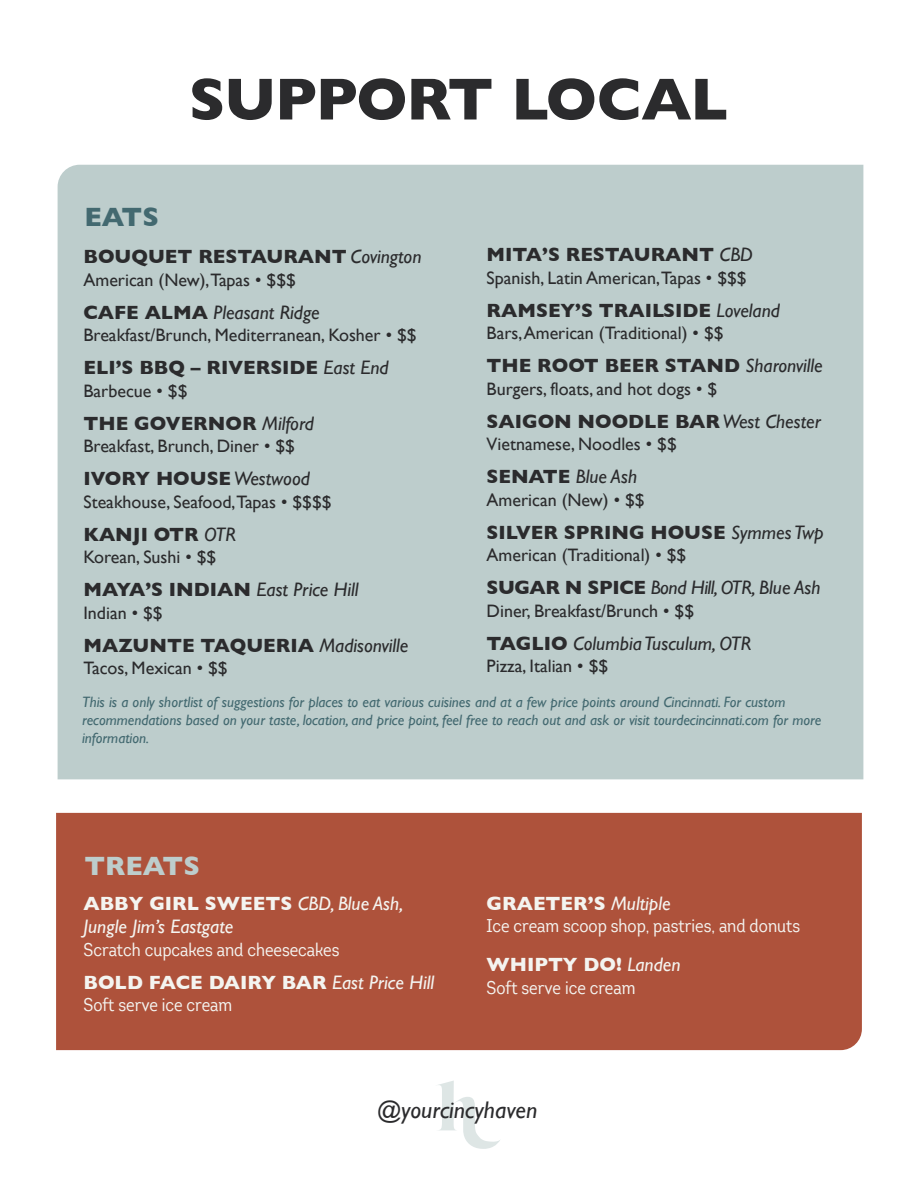
<style>
.page{position:relative;width:918px;height:1188px;background:#fff}
.page>*{position:absolute;margin:0;border:0;box-sizing:border-box;transform-origin:0 0}
.t1{font:700 60px "Gill Sans";letter-spacing:-.02em;color:#2b2b2d}
.t2{font:700 27px "Gill Sans";color:#bdcdcc}
.t3{font:700 27px "Gill Sans";color:#436970}
.t4{font:italic 24px "Gill Sans";color:#2b2b2d}
.t5{font:700 19.5px "Gill Sans";color:#2b2b2d}
.t6{font:italic 19.5px "Gill Sans";color:#2b2b2d}
.t7{font:700 19.5px "Gill Sans";color:#f4f4f0}
.t8{font:italic 19.5px/23.4px "Gill Sans";color:#f4f4f0}
.t9{font:italic 19.5px "Gill Sans";letter-spacing:-.02em;color:#2b2b2d}
.t10{font:18px "Gill Sans";color:#2b2b2d}
.t11{font:18px "Intro Cond";color:#f4f4f0}
.t12{font:italic 15px/18px "Gill Sans";color:#436970}
.s1{font-weight:400;font-style:italic}
.s2{font-weight:700;font-style:normal}
</style>
<div class="page">
<div style="left:58px;top:165px;width:805px;height:614px;background:#bdcdcc"></div>
<div style="left:56px;top:813px;width:806px;height:237px;background:#ae523b"></div>
<svg style="left:438px;top:1081px;width:62px;height:68px"></svg>
<h1 class="t1" style="left:189px;top:52px;width:541px">SUPPORT LOCAL</h1>
<h2 class="t3" style="left:84px;top:196px;width:76px">EATS</h2>
<p class="t5" style="left:83px;top:241px;width:340px">BOUQUET RESTAURANT <span class="s1">Covington</span></p>
<p class="t10" style="left:83px;top:269px;width:214px">American (New),Tapas • $$$</p>
<p class="t6" style="left:83px;top:301px;width:238px"><span class="s2">CAFE ALMA</span> Pleasant Ridge</p>
<p class="t10" style="left:83px;top:324px;width:335px">Breakfast/Brunch, Mediterranean, Kosher • $$</p>
<p class="t5" style="left:83px;top:352px;width:307px">ELI’S BBQ – RIVERSIDE <span class="s1">East End</span></p>
<p class="t10" style="left:83px;top:380px;width:105px">Barbecue • $$</p>
<p class="t5" style="left:83px;top:407px;width:232px">THE GOVERNOR <span class="s1">Milford</span></p>
<p class="t10" style="left:83px;top:435px;width:213px">Breakfast, Brunch, Diner • $$</p>
<p class="t5" style="left:83px;top:463px;width:228px">IVORY HOUSE <span class="s1">Westwood</span></p>
<p class="t10" style="left:83px;top:491px;width:250px">Steakhouse, Seafood,Tapas • $$$$</p>
<p class="t5" style="left:83px;top:518px;width:154px">KANJI OTR <span class="s1">OTR</span></p>
<p class="t10" style="left:83px;top:546px;width:134px">Korean, Sushi • $$</p>
<p class="t6" style="left:83px;top:578px;width:277px"><span class="s2">MAYA’S INDIAN</span> East Price Hill</p>
<p class="t10" style="left:83px;top:602px;width:81px">Indian • $$</p>
<p class="t5" style="left:83px;top:629px;width:327px">MAZUNTE TAQUERIA <span class="s1">Madisonville</span></p>
<p class="t10" style="left:83px;top:657px;width:146px">Tacos, Mexican • $$</p>
<p class="t5" style="left:487px;top:239px;width:268px">MITA’S RESTAURANT <span class="s1">CBD</span></p>
<p class="t10" style="left:487px;top:267px;width:262px">Spanish, Latin American,Tapas • $$$</p>
<p class="t5" style="left:487px;top:295px;width:295px">RAMSEY’S TRAILSIDE <span class="s1">Loveland</span></p>
<p class="t10" style="left:487px;top:323px;width:238px">Bars, American (Traditional) • $$</p>
<p class="t5" style="left:487px;top:350px;width:338px">THE ROOT BEER STAND <span class="s1">Sharonville</span></p>
<p class="t10" style="left:487px;top:378px;width:232px">Burgers, floats, and hot dogs • $</p>
<p class="t5" style="left:487px;top:406px;width:336px">SAIGON NOODLE BAR <span class="s1">West Chester</span></p>
<p class="t10" style="left:487px;top:434px;width:192px">Vietnamese, Noodles • $$</p>
<p class="t6" style="left:487px;top:465px;width:152px"><span class="s2">SENATE</span> Blue Ash</p>
<p class="t10" style="left:487px;top:489px;width:160px">American (New) • $$</p>
<p class="t5" style="left:487px;top:517px;width:339px">SILVER SPRING HOUSE <span class="s1">Symmes Twp</span></p>
<p class="t10" style="left:487px;top:545px;width:201px">American (Traditional) • $$</p>
<p class="t9" style="left:487px;top:576px;width:336px"><span class="s2">SUGAR N SPICE</span> Bond Hill, OTR, Blue Ash</p>
<p class="t10" style="left:487px;top:600px;width:209px">Diner, Breakfast/Brunch • $$</p>
<p class="t6" style="left:487px;top:632px;width:266px"><span class="s2">TAGLIO</span> Columbia Tusculum, OTR</p>
<p class="t10" style="left:487px;top:656px;width:123px">Pizza, Italian • $$</p>
<p class="t12" style="left:82px;top:692px;width:741px">This is a only shortlist of suggestions for places to eat various cuisines and at a few price points around Cincinnati. For custom recommendations based on your taste, location, and price point, feel free to reach out and ask or visit tourdecincinnati.com for more information.</p>
<h2 class="t2" style="left:84px;top:844px;width:117px">TREATS</h2>
<p class="t8" style="left:83px;top:891px;width:321px"><span class="s2">ABBY GIRL SWEETS</span> CBD, Blue Ash,<br>Jungle Jim’s Eastgate</p>
<p class="t11" style="left:83px;top:938px;width:258px">Scratch cupcakes and cheesecakes</p>
<p class="t7" style="left:83px;top:966px;width:352px">BOLD FACE DAIRY BAR <span class="s1">East Price Hill</span></p>
<p class="t11" style="left:83px;top:994px;width:150px">Soft serve ice cream</p>
<p class="t7" style="left:487px;top:888px;width:186px">GRAETER’S <span class="s1">Multiple</span></p>
<p class="t11" style="left:487px;top:915px;width:315px">Ice cream scoop shop, pastries, and donuts</p>
<p class="t7" style="left:487px;top:949px;width:196px">WHIPTY DO! <span class="s1">Landen</span></p>
<p class="t11" style="left:487px;top:976px;width:150px">Soft serve ice cream</p>
<h3 class="t4" style="left:377px;top:1096px;width:162px">@yourcincyhaven</h3>
</div>
